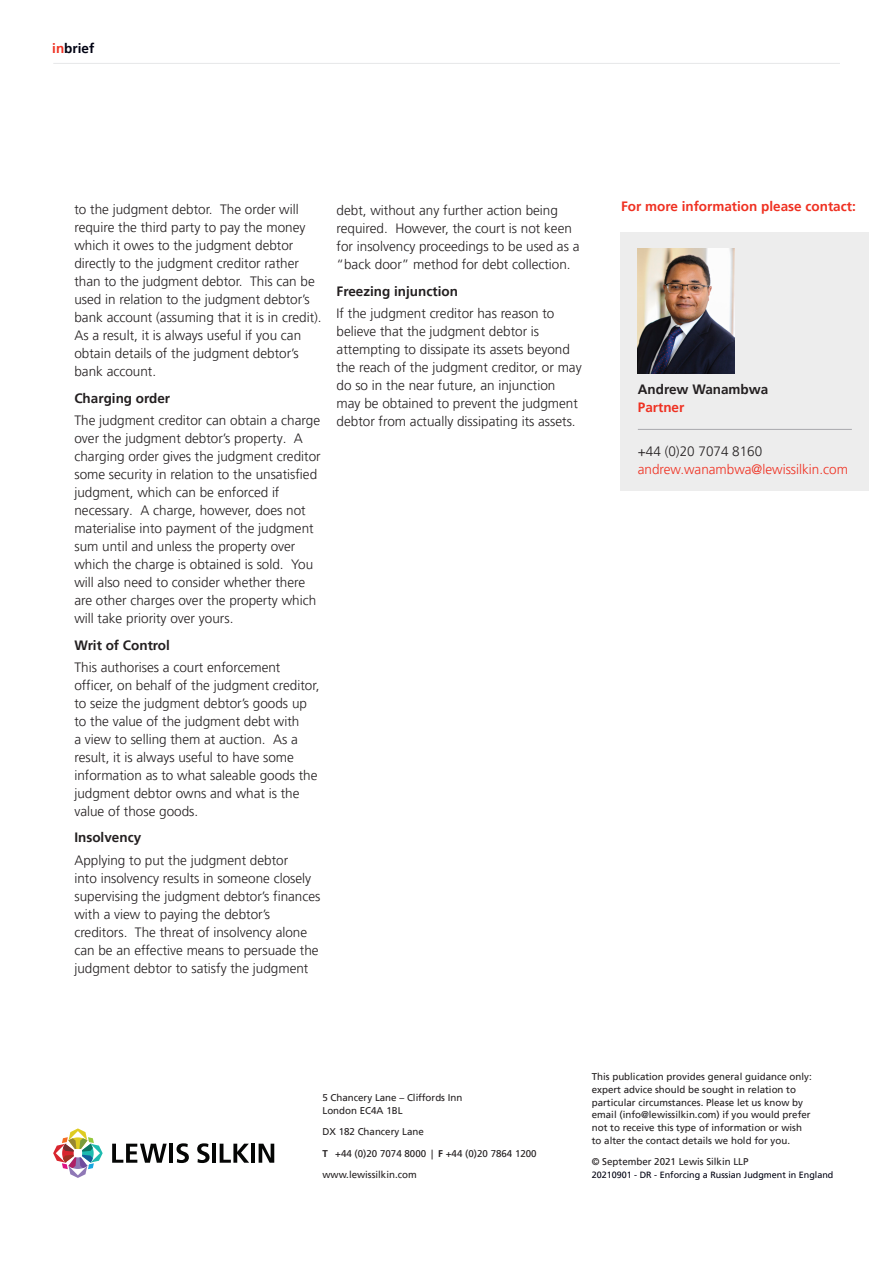
<style>
.page{position:relative;width:893px;height:1263px;background:#fff}
.page>*{position:absolute;margin:0;border:0;box-sizing:border-box;transform-origin:0 0}
._11_Telephone_number{font:300 13.5px/18px "Frutiger LT Pro";color:#231f20}
._5_Secondary_subtitl{font:700 13.5px "Frutiger LT Pro";color:#231f20}
._4_9pt_Subtitle_with{font:700 13.5px "Frutiger LT Pro";color:#ef3122}
._12_Email_address{font:300 13.5px "Frutiger LT Pro";color:#ef3122}
._9_Contact_name{font:700 13.5px "Frutiger LT Pro";color:#231f20}
.t1{font:700 13.5px "Frutiger LT Pro";color:#000212}
._10_Contact_title{font:700 13.5px "Frutiger LT Pro";color:#ef3122}
.t2{font:9.75px/12.8px "Frutiger LT Pro";color:#231f20}
.t3{font:9px "Frutiger LT Pro";color:#000212}
.s1{color:#ef3122}
.s2{font-weight:700}
</style>
<div class="page">
<hr style="left:53px;top:63px;width:787px;height:1px;background:#e6e7e9">
<svg style="left:53px;top:1128px;width:50px;height:50px"></svg>
<svg style="left:112px;top:1144px;width:55px;height:19px"></svg>
<hr style="left:169px;top:1144px;width:4px;height:19px;background:#050605">
<svg style="left:197px;top:1143px;width:13px;height:20px"></svg>
<hr style="left:212px;top:1144px;width:4px;height:19px;background:#050605">
<svg style="left:220px;top:1144px;width:29px;height:19px"></svg>
<hr style="left:251px;top:1144px;width:4px;height:19px;background:#050605">
<svg style="left:259px;top:1144px;width:15px;height:19px"></svg>
<svg style="left:177px;top:1143px;width:12px;height:20px"></svg>
<div style="left:621px;top:232px;width:248px;height:258px;background:#ededed"></div>
<hr style="left:638px;top:429px;width:214px;height:1px;background:#a8a9ad">
<img style="left:638px;top:249px;width:96px;height:124px">
<p class="t1" style="left:52px;top:40px;width:44px"><span class="s1">in</span>brief</p>
<p class="_11_Telephone_number" style="left:74px;top:201px;width:249px">to the judgment debtor. The order will require the third party to pay the money which it owes to the judgment debtor directly to the judgment creditor rather than to the judgment debtor. This can be used in relation to the judgment debtor’s bank account (assuming that it is in credit).<br>As a result, it is always useful if you can obtain details of the judgment debtor’s bank account.</p>
<p class="_5_Secondary_subtitl" style="left:74px;top:390px;width:97px">Charging order</p>
<p class="_11_Telephone_number" style="left:74px;top:411px;width:248px">The judgment creditor can obtain a charge over the judgment debtor’s property. A charging order gives the judgment creditor some security in relation to the unsatisfied judgment, which can be enforced if necessary. A charge, however, does not materialise into payment of the judgment sum until and unless the property over which the charge is obtained is sold. You will also need to consider whether there are other charges over the property which will take priority over yours.</p>
<p class="_5_Secondary_subtitl" style="left:74px;top:637px;width:97px">Writ of Control</p>
<p class="_11_Telephone_number" style="left:74px;top:658px;width:247px">This authorises a court enforcement officer, on behalf of the judgment creditor, to seize the judgment debtor’s goods up to the value of the judgment debt with<br>a view to selling them at auction. As a result, it is always useful to have some information as to what saleable goods the judgment debtor owns and what is the value of those goods.</p>
<p class="_5_Secondary_subtitl" style="left:74px;top:830px;width:68px">Insolvency</p>
<p class="_11_Telephone_number" style="left:74px;top:851px;width:248px">Applying to put the judgment debtor<br>into insolvency results in someone closely supervising the judgment debtor’s finances with a view to paying the debtor’s creditors. The threat of insolvency alone can be an effective means to persuade the judgment debtor to satisfy the judgment</p>
<p class="_11_Telephone_number" style="left:337px;top:202px;width:244px">debt, without any further action being required. However, the court is not keen for insolvency proceedings to be used as a “back door” method for debt collection.</p>
<p class="_5_Secondary_subtitl" style="left:337px;top:283px;width:123px">Freezing injunction</p>
<p class="_11_Telephone_number" style="left:337px;top:304px;width:247px">If the judgment creditor has reason to believe that the judgment debtor is attempting to dissipate its assets beyond the reach of the judgment creditor, or may do so in the near future, an injunction may be obtained to prevent the judgment debtor from actually dissipating its assets.</p>
<p class="_4_9pt_Subtitle_with" style="left:621px;top:198px;width:236px">For more information please contact:</p>
<p class="_9_Contact_name" style="left:638px;top:381px;width:132px">Andrew Wanambwa</p>
<p class="_10_Contact_title" style="left:638px;top:399px;width:48px">Partner</p>
<p class="_11_Telephone_number" style="left:638px;top:442px;width:126px">+44 (0)20 7074 8160</p>
<p class="_12_Email_address" style="left:638px;top:461px;width:212px">andrew.wanambwa@lewissilkin.com</p>
<p class="t2" style="left:322px;top:1092px;width:141px">5 Chancery Lane – Cliffords Inn<br>London EC4A 1BL</p>
<p class="t2" style="left:322px;top:1126px;width:103px">DX 182 Chancery Lane</p>
<p class="t2" style="left:322px;top:1147px;width:216px"><span class="s2">T</span> +44 (0)20 7074 8000 | <span class="s2">F</span> +44 (0)20 7864 1200</p>
<p class="t2" style="left:322px;top:1168px;width:96px">www.lewissilkin.com</p>
<p class="t2" style="left:592px;top:1070px;width:221px">This publication provides general guidance only: expert advice should be sought in relation to particular circumstances. Please let us know by email (info@lewissilkin.com) if you would prefer not to receive this type of information or wish to alter the contact details we hold for you.</p>
<p class="t2" style="left:592px;top:1155px;width:158px">© September 2021 Lewis Silkin LLP</p>
<p class="t3" style="left:592px;top:1169px;width:243px">20210901 - DR - Enforcing a Russian Judgment in England</p>
</div>
